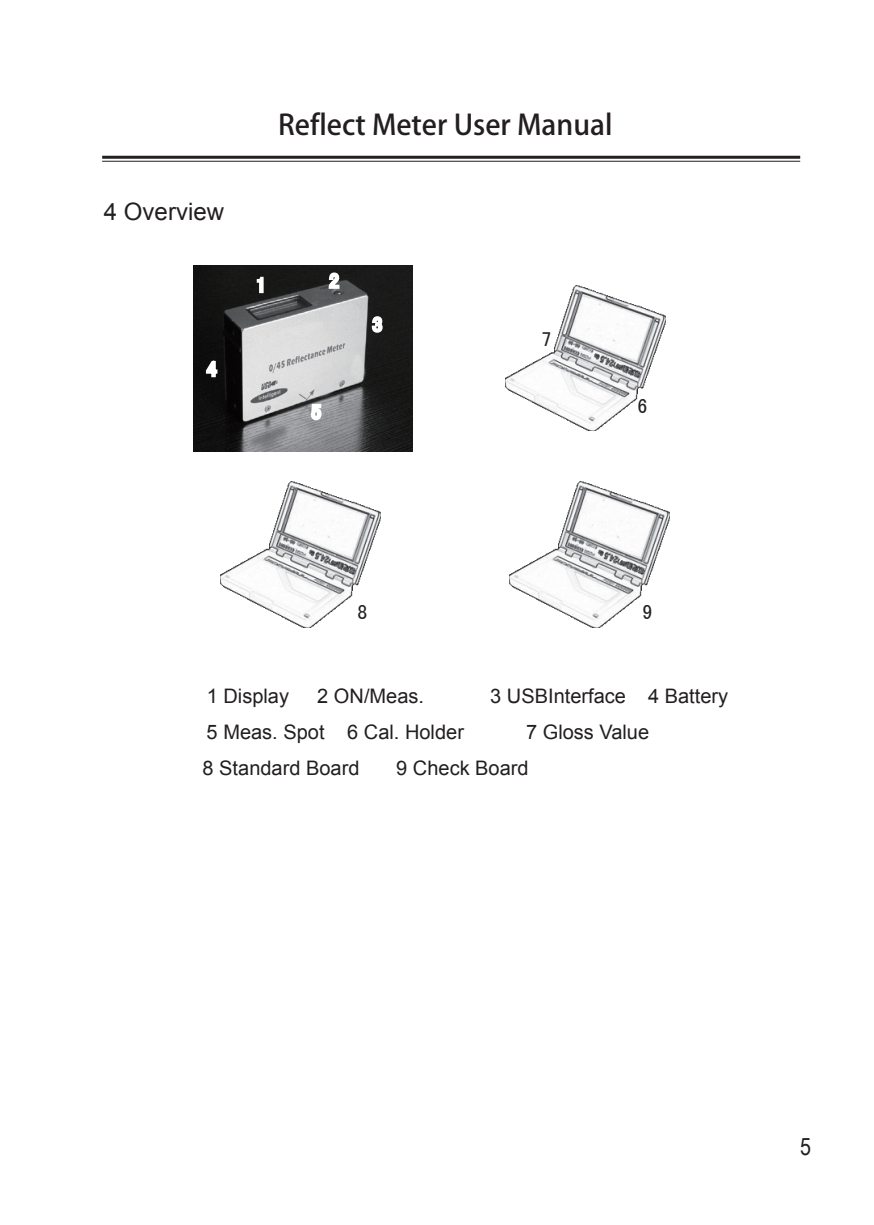
<style>
.page{position:relative;width:874px;height:1225px;background:#fff}
.page>*{position:absolute;margin:0;border:0;box-sizing:border-box;transform-origin:0 0}
.t1{font:28px "Adobe Heiti Std";color:#231f20}
.t2{font:24px "Arial";color:#231f20}
.t3{font:24px "Arial Narrow";color:#231f20}
.t4{font:20px/35.8px "Arial";color:#231f20}
.t5{font:20px "Sim Hei";color:#231f20}
</style>
<div class="page">
<hr style="left:102px;top:156px;width:697px;height:3px;background:#231f20">
<hr style="left:102px;top:161px;width:697px;height:1px;background:#231f20">
<img style="left:193px;top:266px;width:219px;height:186px">
<img style="left:509px;top:482px;width:160px;height:145px">
<svg style="left:326px;top:270px;width:15px;height:20px"></svg>
<svg style="left:309px;top:402px;width:14px;height:20px"></svg>
<svg style="left:255px;top:275px;width:10px;height:19px"></svg>
<svg style="left:368px;top:314px;width:16px;height:21px"></svg>
<svg style="left:204px;top:355px;width:15px;height:24px"></svg>
<img style="left:505px;top:285px;width:160px;height:146px">
<img style="left:220px;top:482px;width:160px;height:145px">
<p class="t2" style="left:104px;top:196px;width:122px">4 Overview</p>
<h1 class="t1" style="left:278px;top:108px;width:335px">Reflect Meter User Manual</h1>
<p class="t5" style="left:541px;top:329px;width:11px">7</p>
<p class="t5" style="left:637px;top:396px;width:11px">6</p>
<p class="t5" style="left:357px;top:602px;width:11px">8</p>
<p class="t5" style="left:642px;top:602px;width:11px">9</p>
<p class="t4" style="left:207px;top:678px;width:84px">1 Display</p>
<p class="t4" style="left:317px;top:678px;width:108px">2 ON/Meas.</p>
<p class="t4" style="left:647px;top:678px;width:82px">4 Battery</p>
<p class="t4" style="left:202px;top:714px;width:158px">5 Meas. Spot<br>8 Standard Board</p>
<p class="t4" style="left:490px;top:678px;width:137px">3 USBInterface</p>
<p class="t4" style="left:526px;top:714px;width:125px">7 Gloss Value</p>
<p class="t4" style="left:347px;top:714px;width:118px">6 Cal. Holder</p>
<p class="t4" style="left:396px;top:750px;width:134px">9 Check Board</p>
<p class="t3" style="left:799px;top:1128px;width:12px">5</p>
</div>
